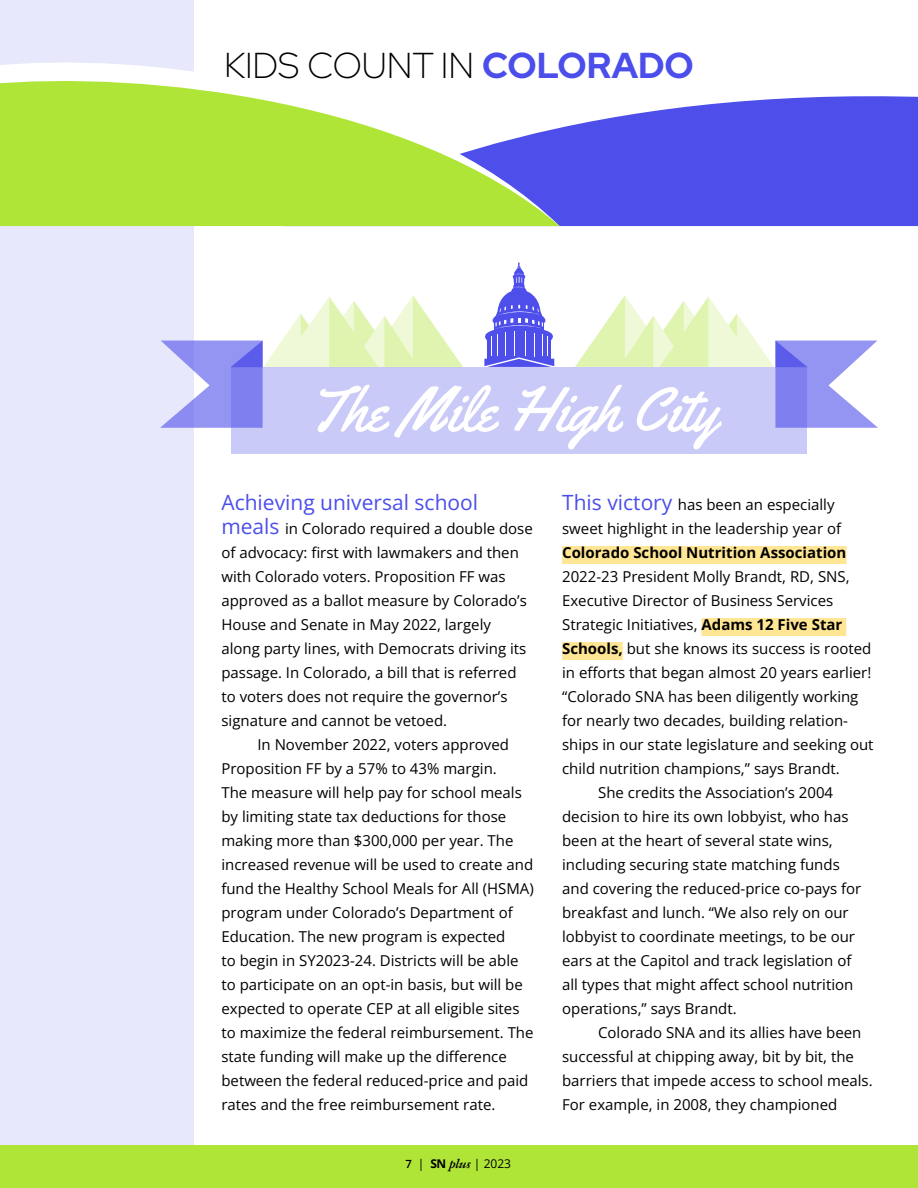
<style>
.page{position:relative;width:918px;height:1188px;background:#fff}
.page>*{position:absolute;margin:0;border:0;box-sizing:border-box;transform-origin:0 0}
.t1{font:300 36px "Red Hat Display";color:#000}
.t2{font:21px "Open Sans";color:#4b4eea}
.t3{font:15px/24px "Open Sans";color:#000}
.t4{font:700 15px "Open Sans";color:#000}
.t5{font:12px "Open Sans";color:#000}
.s1{font-weight:700;color:#4b4eea}
.s2{font-size:21px;color:#4b4eea}
.s3{font-weight:600;font-size:11.25px}
.s4{font-weight:700}
.s5{font-family:"Garamond ATF Text";font-weight:700;font-style:italic}
</style>
<div class="page">
<div style="left:0;top:0;width:193px;height:1153px;background:#e7e8fc"></div>
<div style="left:0;top:1145px;width:918px;height:43px;background:#afe537"></div>
<div style="left:562px;top:546px;width:284px;height:18px;background:#ffe695"></div>
<div style="left:702px;top:618px;width:144px;height:18px;background:#ffe695"></div>
<div style="left:562px;top:642px;width:61px;height:18px;background:#ffe695"></div>
<svg style="left:560px;top:96px;width:358px;height:130px;fill:#4e4eea"></svg>
<svg style="left:0;top:55px;width:194px;height:14px"></svg>
<svg style="left:0;top:69px;width:560px;height:157px;fill:#aee537"></svg>
<div style="left:231px;top:367px;width:576px;height:87px;background:#cacaf8"></div>
<svg style="left:160px;top:262px;width:718px;height:187px"></svg>
<h1 class="t1" style="left:224px;top:42px;width:471px">KIDS COUNT IN <span class="s1">COLORADO</span></h1>
<h2 class="t2" style="left:221px;top:488px;width:258px">Achieving universal school</h2>
<p class="t3" style="left:221px;top:516px;width:313px"><span class="s2">meals</span> in Colorado required a double dose</p>
<p class="t3" style="left:221px;top:540px;width:299px">of advocacy: first with lawmakers and then</p>
<p class="t3" style="left:221px;top:564px;width:286px">with Colorado voters. Proposition FF was</p>
<p class="t3" style="left:221px;top:588px;width:307px">approved as a ballot measure by Colorado’s</p>
<p class="t3" style="left:221px;top:612px;width:271px">House and Senate in May 2022, largely</p>
<p class="t3" style="left:221px;top:636px;width:306px">along party lines, with Democrats driving its</p>
<p class="t3" style="left:221px;top:660px;width:297px">passage. In Colorado, a bill that is referred</p>
<p class="t3" style="left:221px;top:684px;width:288px">to voters does not require the governor’s</p>
<p class="t3" style="left:221px;top:708px;width:227px">signature and cannot be vetoed.</p>
<p class="t3" style="left:257px;top:732px;width:253px">In November 2022, voters approved</p>
<p class="t3" style="left:221px;top:756px;width:277px">Proposition FF by a 57% to 43% margin.</p>
<p class="t3" style="left:221px;top:780px;width:302px">The measure will help pay for school meals</p>
<p class="t3" style="left:221px;top:804px;width:286px">by limiting state tax deductions for those</p>
<p class="t3" style="left:221px;top:828px;width:294px">making more than $300,000 per year. The</p>
<p class="t3" style="left:221px;top:852px;width:313px">increased revenue will be used to create and</p>
<p class="t3" style="left:221px;top:876px;width:314px">fund the Healthy School Meals for All (HSMA)</p>
<p class="t3" style="left:221px;top:900px;width:293px">program under Colorado’s Department of</p>
<p class="t3" style="left:221px;top:924px;width:285px">Education. The new program is expected</p>
<p class="t3" style="left:221px;top:948px;width:299px">to begin in SY2023-24. Districts will be able</p>
<p class="t3" style="left:221px;top:972px;width:303px">to participate on an opt-in basis, but will be</p>
<p class="t3" style="left:221px;top:996px;width:300px">expected to operate CEP at all eligible sites</p>
<p class="t3" style="left:221px;top:1020px;width:314px">to maximize the federal reimbursement. The</p>
<p class="t3" style="left:221px;top:1044px;width:287px">state funding will make up the difference</p>
<p class="t3" style="left:221px;top:1068px;width:308px">between the federal reduced-price and paid</p>
<p class="t3" style="left:221px;top:1092px;width:275px">rates and the free reimbursement rate.</p>
<p class="t5" style="left:406px;top:1156px;width:107px"><span class="s3">7</span> | <span class="s4">SN</span> <span class="s5">plus</span> | 2023</p>
<p class="t3" style="left:562px;top:492px;width:280px"><span class="s2">This victory</span> has been an especially sweet highlight in the leadership year of</p>
<p class="t4" style="left:562px;top:542px;width:286px">Colorado School Nutrition Association</p>
<p class="t3" style="left:562px;top:564px;width:289px">2022-23 President Molly Brandt, RD, SNS,</p>
<p class="t3" style="left:562px;top:588px;width:273px">Executive Director of Business Services</p>
<p class="t3" style="left:562px;top:612px;width:282px">Strategic Initiatives, <span class="s4">Adams 12 Five Star</span></p>
<p class="t3" style="left:562px;top:636px;width:311px"><span class="s4">Schools,</span> but she knows its success is rooted</p>
<p class="t3" style="left:562px;top:660px;width:311px">in efforts that began almost 20 years earlier!</p>
<p class="t3" style="left:562px;top:684px;width:298px">“Colorado SNA has been diligently working</p>
<p class="t3" style="left:562px;top:708px;width:287px">for nearly two decades, building relation-</p>
<p class="t3" style="left:562px;top:732px;width:313px">ships in our state legislature and seeking out</p>
<p class="t3" style="left:562px;top:756px;width:279px">child nutrition champions,” says Brandt.</p>
<p class="t3" style="left:598px;top:780px;width:237px">She credits the Association’s 2004</p>
<p class="t3" style="left:562px;top:804px;width:288px">decision to hire its own lobbyist, who has</p>
<p class="t3" style="left:562px;top:828px;width:272px">been at the heart of several state wins,</p>
<p class="t3" style="left:562px;top:852px;width:279px">including securing state matching funds</p>
<p class="t3" style="left:562px;top:876px;width:301px">and covering the reduced-price co-pays for</p>
<p class="t3" style="left:562px;top:900px;width:288px">breakfast and lunch. “We also rely on our</p>
<p class="t3" style="left:562px;top:924px;width:294px">lobbyist to coordinate meetings, to be our</p>
<p class="t3" style="left:562px;top:948px;width:291px">ears at the Capitol and track legislation of</p>
<p class="t3" style="left:562px;top:972px;width:293px">all types that might affect school nutrition</p>
<p class="t3" style="left:562px;top:996px;width:176px">operations,” says Brandt.</p>
<p class="t3" style="left:598px;top:1020px;width:265px">Colorado SNA and its allies have been</p>
<p class="t3" style="left:562px;top:1044px;width:293px">successful at chipping away, bit by bit, the</p>
<p class="t3" style="left:562px;top:1068px;width:312px">barriers that impede access to school meals.</p>
<p class="t3" style="left:562px;top:1092px;width:277px">For example, in 2008, they championed</p>
</div>
